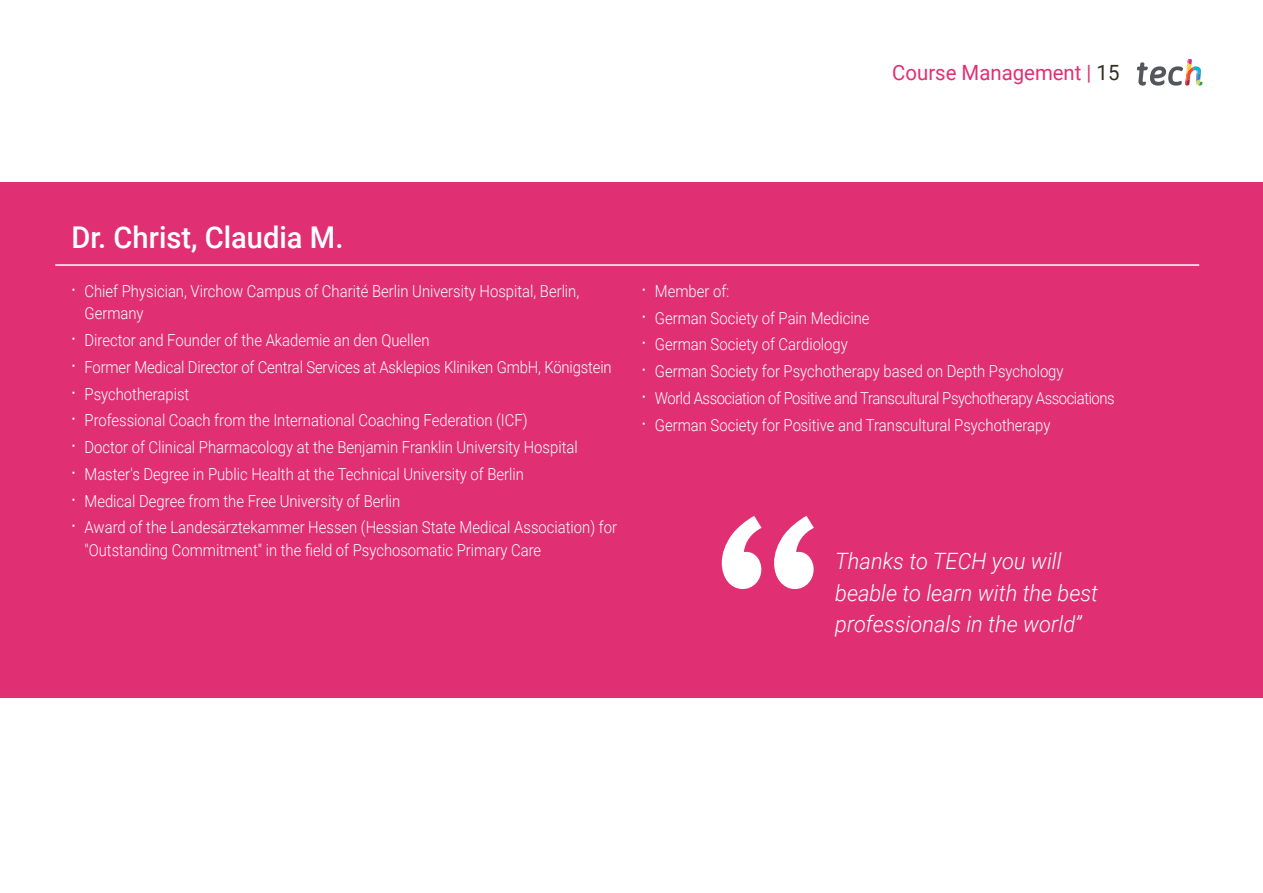
<style>
.page{position:relative;width:1263px;height:893px;background:#fff}
.page>*{position:absolute;margin:0;border:0;box-sizing:border-box;transform-origin:0 0}
.t1{font:500 30px "Roboto";color:#fff}
.t2{font:italic 300 22.5px/31.5px "Roboto";color:#fff}
.t3{font:21px "Roboto";color:#e03073}
.t4{font:300 16.5px/22.5px "Roboto";color:#fff;scale:.9 1}
.t5{font:300 16.5px "Roboto";letter-spacing:-.03em;color:#fff;scale:.9 1}
.s1{color:#312e20}
</style>
<div class="page">
<div style="left:0;top:182px;width:1263px;height:516px;background:#e03073"></div>
<hr style="left:55px;top:264px;width:1144px;height:2px;background:#fff">
<svg style="left:1137px;top:59px;width:65px;height:27px"></svg>
<svg style="left:722px;top:516px;width:92px;height:73px"></svg>
<p class="t3" style="left:892px;top:57px;width:229px">Course Management | <span class="s1">15</span></p>
<h1 class="t1" style="left:71px;top:216px;width:274px">Dr. Christ, Claudia M.</h1>
<p class="t4" style="left:85px;top:279px;width:551px;text-indent:-13px"><sup>•</sup> Chief Physician, Virchow Campus of Charité Berlin University Hospital, Berlin,<br>Germany</p>
<p class="t4" style="left:72px;top:328px;width:399px"><sup>•</sup> Director and Founder of the Akademie an den Quellen</p>
<p class="t4" style="left:72px;top:355px;width:601px"><sup>•</sup> Former Medical Director of Central Services at Asklepios Kliniken GmbH, Königstein</p>
<p class="t4" style="left:72px;top:382px;width:132px"><sup>•</sup> Psychotherapist</p>
<p class="t4" style="left:72px;top:409px;width:508px"><sup>•</sup> Professional Coach from the International Coaching Federation (ICF)</p>
<p class="t4" style="left:72px;top:435px;width:564px"><sup>•</sup> Doctor of Clinical Pharmacology at the Benjamin Franklin University Hospital</p>
<p class="t4" style="left:72px;top:462px;width:504px"><sup>•</sup> Master's Degree in Public Health at the Technical University of Berlin</p>
<p class="t4" style="left:72px;top:489px;width:367px"><sup>•</sup> Medical Degree from the Free University of Berlin</p>
<p class="t4" style="left:85px;top:516px;width:593px;text-indent:-13px"><sup>•</sup> Award of the Landesärztekammer Hessen (Hessian State Medical Association) for "Outstanding Commitment" in the field of Psychosomatic Primary Care</p>
<p class="t4" style="left:642px;top:279px;width:98px"><sup>•</sup> Member of:</p>
<p class="t4" style="left:642px;top:306px;width:254px"><sup>•</sup> German Society of Pain Medicine</p>
<p class="t4" style="left:642px;top:333px;width:230px"><sup>•</sup> German Society of Cardiology</p>
<p class="t4" style="left:642px;top:359px;width:470px"><sup>•</sup> German Society for Psychotherapy based on Depth Psychology</p>
<p class="t5" style="left:642px;top:386px;width:526px"><sup>•</sup> World Association of Positive and Transcultural Psychotherapy Associations</p>
<p class="t4" style="left:642px;top:413px;width:455px"><sup>•</sup> German Society for Positive and Transcultural Psychotherapy</p>
<h2 class="t2" style="left:835px;top:545px;width:264px">Thanks to TECH you will beable to learn with the best professionals in the world”</h2>
</div>
